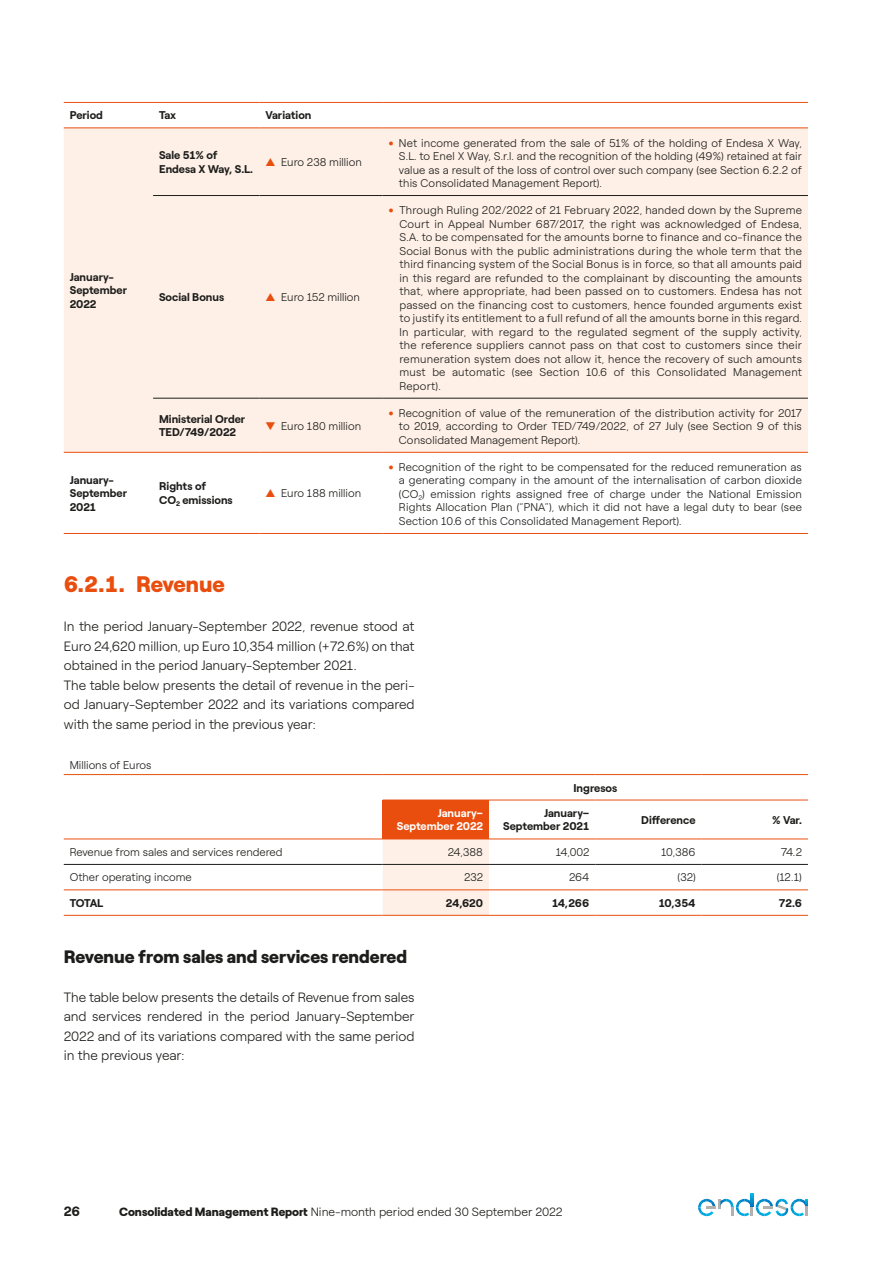
<style>
.page{position:relative;width:893px;height:1263px;background:#fff}
.page>*{position:absolute;margin:0;border:0;box-sizing:border-box;transform-origin:0 0}
.t1{font:900 22.5px "Roobert ENEL";letter-spacing:-.015em;color:#e94e0f}
.t2{font:900 18px "Roobert ENEL";color:#1d1d1b}
.t3{font:300 13.5px/19.5px "Roobert ENEL";color:#1d1d1b}
.t4{font:700 13.5px "Roobert ENEL";color:#1d1d1b}
.t5{font:300 12px "Roobert ENEL";color:#1d1d1b}
.t6{font:300 11.25px/13.5px "Roobert ENEL";color:#1d1d1b;text-align:justify}
.t7{font:700 11.25px/13.5px "Roobert ENEL";color:#1d1d1b}
.t8{font:700 11.25px/13.5px "Roobert ENEL";color:#fff;text-align:right}
.s1{color:#e94e0f}
.s2{font-weight:900;font-size:13.5px;color:#e94e0f}
.s3{font-weight:900}
</style>
<div class="page">
<svg style="left:698px;top:1193px;width:110px;height:23px"></svg>
<div style="left:64px;top:128px;width:744px;height:324px;background:#fef0e7"></div>
<hr style="left:153px;top:195px;width:106px;height:1px;background:#1d1d1b">
<hr style="left:259px;top:195px;width:124px;height:1px;background:#1d1d1b">
<hr style="left:383px;top:195px;width:425px;height:1px;background:#1d1d1b">
<hr style="left:64px;top:533px;width:89px;height:1px;background:#e94e0f">
<hr style="left:153px;top:533px;width:106px;height:1px;background:#e94e0f">
<hr style="left:259px;top:533px;width:124px;height:1px;background:#e94e0f">
<hr style="left:383px;top:533px;width:425px;height:1px;background:#e94e0f">
<hr style="left:153px;top:102px;width:106px;height:1px;background:#e94e0f">
<hr style="left:259px;top:102px;width:124px;height:1px;background:#e94e0f">
<hr style="left:383px;top:102px;width:425px;height:1px;background:#e94e0f">
<hr style="left:153px;top:127px;width:106px;height:1px;background:#e94e0f">
<hr style="left:259px;top:127px;width:124px;height:1px;background:#e94e0f">
<hr style="left:383px;top:127px;width:425px;height:1px;background:#e94e0f">
<hr style="left:153px;top:398px;width:106px;height:1px;background:#1d1d1b">
<hr style="left:259px;top:398px;width:124px;height:1px;background:#1d1d1b">
<hr style="left:383px;top:398px;width:425px;height:1px;background:#1d1d1b">
<hr style="left:153px;top:452px;width:106px;height:1px;background:#e94e0f">
<hr style="left:259px;top:452px;width:124px;height:1px;background:#e94e0f">
<hr style="left:383px;top:452px;width:425px;height:1px;background:#e94e0f">
<hr style="left:64px;top:452px;width:89px;height:1px;background:#e94e0f">
<hr style="left:64px;top:102px;width:89px;height:1px;background:#e94e0f">
<hr style="left:64px;top:127px;width:89px;height:1px;background:#e94e0f">
<div style="left:383px;top:800px;width:106px;height:39px;background:#e94e0f"></div>
<div style="left:383px;top:839px;width:106px;height:76px;background:#fef0e7"></div>
<hr style="left:64px;top:915px;width:319px;height:1px;background:#e94e0f">
<hr style="left:489px;top:915px;width:106px;height:1px;background:#e94e0f">
<hr style="left:595px;top:915px;width:107px;height:1px;background:#e94e0f">
<hr style="left:702px;top:915px;width:106px;height:1px;background:#e94e0f">
<hr style="left:383px;top:915px;width:106px;height:1px;background:#e94e0f">
<hr style="left:489px;top:838px;width:106px;height:1px;background:#e94e0f">
<hr style="left:595px;top:838px;width:107px;height:1px;background:#e94e0f">
<hr style="left:702px;top:838px;width:106px;height:1px;background:#e94e0f">
<hr style="left:383px;top:774px;width:106px;height:1px;background:#e94e0f">
<hr style="left:489px;top:774px;width:106px;height:1px;background:#e94e0f">
<hr style="left:595px;top:774px;width:107px;height:1px;background:#e94e0f">
<hr style="left:702px;top:774px;width:106px;height:1px;background:#e94e0f">
<hr style="left:489px;top:800px;width:106px;height:1px;background:#e94e0f">
<hr style="left:595px;top:800px;width:107px;height:1px;background:#e94e0f">
<hr style="left:702px;top:800px;width:106px;height:1px;background:#e94e0f">
<hr style="left:64px;top:774px;width:319px;height:1px;background:#e94e0f">
<hr style="left:64px;top:838px;width:319px;height:1px;background:#e94e0f">
<hr style="left:64px;top:864px;width:319px;height:1px;background:#1d1d1b">
<hr style="left:489px;top:864px;width:106px;height:1px;background:#1d1d1b">
<hr style="left:595px;top:864px;width:107px;height:1px;background:#1d1d1b">
<hr style="left:702px;top:864px;width:106px;height:1px;background:#1d1d1b">
<hr style="left:64px;top:889px;width:319px;height:1px;background:#e94e0f">
<hr style="left:489px;top:889px;width:106px;height:1px;background:#e94e0f">
<hr style="left:595px;top:889px;width:107px;height:1px;background:#e94e0f">
<hr style="left:702px;top:889px;width:106px;height:1px;background:#e94e0f">
<hr style="left:383px;top:864px;width:106px;height:1px;background:#1d1d1b">
<hr style="left:383px;top:889px;width:106px;height:1px;background:#e94e0f">
<p class="t7" style="left:70px;top:108px;width:35px">Period</p>
<p class="t7" style="left:159px;top:108px;width:19px">Tax</p>
<p class="t7" style="left:265px;top:108px;width:48px">Variation</p>
<p class="t7" style="left:159px;top:147px;width:96px">Sale 51% of<br>Endesa X Way, S.L.</p>
<p class="t6" style="left:265px;top:154px;width:98px"><span class="s1">▲</span> Euro 238 million</p>
<p class="t7" style="left:70px;top:269px;width:59px">January-<br>September<br>2022</p>
<p class="t7" style="left:159px;top:289px;width:67px">Social Bonus</p>
<p class="t6" style="left:265px;top:290px;width:96px"><span class="s1">▲</span> Euro 152 million</p>
<p class="t7" style="left:159px;top:411px;width:88px">Ministerial Order<br>TED/749/2022</p>
<p class="t6" style="left:265px;top:418px;width:97px"><span class="s1">▼</span> Euro 180 million</p>
<p class="t7" style="left:70px;top:472px;width:59px">January-<br>September<br>2021</p>
<p class="t7" style="left:159px;top:479px;width:75px">Rights of<br>CO<sub>2</sub> emissions</p>
<p class="t6" style="left:265px;top:486px;width:97px"><span class="s1">▲</span> Euro 188 million</p>
<p class="t6" style="left:399px;top:135px;width:404px;text-indent:-10px"><span class="s2">•</span> Net income generated from the sale of 51% of the holding of Endesa X Way, S.L. to Enel X Way, S.r.l. and the recognition of the holding (49%) retained at fair value as a result of the loss of control over such company (see Section 6.2.2 of this Consolidated Management Report).</p>
<p class="t6" style="left:399px;top:203px;width:404px;text-indent:-11px"><span class="s2">•</span> Through Ruling 202/2022 of 21 February 2022, handed down by the Supreme Court in Appeal Number 687/2017, the right was acknowledged of Endesa, S.A. to be compensated for the amounts borne to finance and co-finance the Social Bonus with the public administrations during the whole term that the third financing system of the Social Bonus is in force, so that all amounts paid in this regard are refunded to the complainant by discounting the amounts that, where appropriate, had been passed on to customers. Endesa has not passed on the financing cost to customers, hence founded arguments exist to justify its entitlement to a full refund of all the amounts borne in this regard.<br>In particular, with regard to the regulated segment of the supply activity, the reference suppliers cannot pass on that cost to customers since their remuneration system does not allow it, hence the recovery of such amounts must be automatic (see Section 10.6 of this Consolidated Management Report).</p>
<p class="t6" style="left:399px;top:405px;width:404px;text-indent:-10px"><span class="s2">•</span> Recognition of value of the remuneration of the distribution activity for 2017 to 2019, according to Order TED/749/2022, of 27 July (see Section 9 of this Consolidated Management Report).</p>
<p class="t6" style="left:399px;top:459px;width:404px;text-indent:-10px"><span class="s2">•</span> Recognition of the right to be compensated for the reduced remuneration as a generating company in the amount of the internalisation of carbon dioxide (CO<sub>2</sub>) emission rights assigned free of charge under the National Emission Rights Allocation Plan (“PNA”), which it did not have a legal duty to bear (see Section 10.6 of this Consolidated Management Report).</p>
<h1 class="t1" style="left:64px;top:566px;width:162px">6.2.1. Revenue</h1>
<p class="t3" style="left:64px;top:616px;width:352px">In the period January-September 2022, revenue stood at Euro 24,620 million, up Euro 10,354 million (+72.6%) on that obtained in the period January-September 2021.<br>The table below presents the detail of revenue in the peri&shy;od January-September 2022 and its variations compared with the same period in the previous year:</p>
<p class="t6" style="left:70px;top:757px;width:83px">Millions of Euros</p>
<p class="t7" style="left:573px;top:780px;width:45px">Ingresos</p>
<p class="t8" style="left:397px;top:805px;width:88px">January–<br>September 2022</p>
<p class="t7" style="left:503px;top:805px;width:88px;text-align:right">January–<br>September 2021</p>
<p class="t7" style="left:641px;top:812px;width:56px">Difference</p>
<p class="t7" style="left:772px;top:812px;width:31px">% Var.</p>
<p class="t6" style="left:70px;top:844px;width:214px">Revenue from sales and services rendered</p>
<p class="t6" style="left:448px;top:844px;width:37px">24,388</p>
<p class="t6" style="left:556px;top:844px;width:35px">14,002</p>
<p class="t6" style="left:661px;top:844px;width:36px">10,386</p>
<p class="t6" style="left:781px;top:844px;width:22px">74.2</p>
<p class="t6" style="left:70px;top:870px;width:124px">Other operating income</p>
<p class="t6" style="left:464px;top:870px;width:21px">232</p>
<p class="t6" style="left:569px;top:870px;width:22px">264</p>
<p class="t6" style="left:677px;top:870px;width:20px">(32)</p>
<p class="t6" style="left:777px;top:870px;width:27px">(12.1)</p>
<p class="t7" style="left:70px;top:895px;width:35px">TOTAL</p>
<p class="t7" style="left:446px;top:895px;width:39px">24,620</p>
<p class="t7" style="left:552px;top:895px;width:39px">14,266</p>
<p class="t7" style="left:659px;top:895px;width:38px">10,354</p>
<p class="t7" style="left:779px;top:895px;width:25px">72.6</p>
<h2 class="t2" style="left:64px;top:942px;width:345px">Revenue from sales and services rendered</h2>
<p class="t3" style="left:64px;top:986px;width:352px;text-align:justify">The table below presents the details of Revenue from sales and services rendered in the period January-September 2022 and of its variations compared with the same period in the previous year:</p>
<p class="t4" style="left:64px;top:1201px;width:18px">26</p>
<p class="t5" style="left:119px;top:1203px;width:445px"><span class="s3">Consolidated Management Report</span> Nine-month period ended 30 September 2022</p>
</div>
